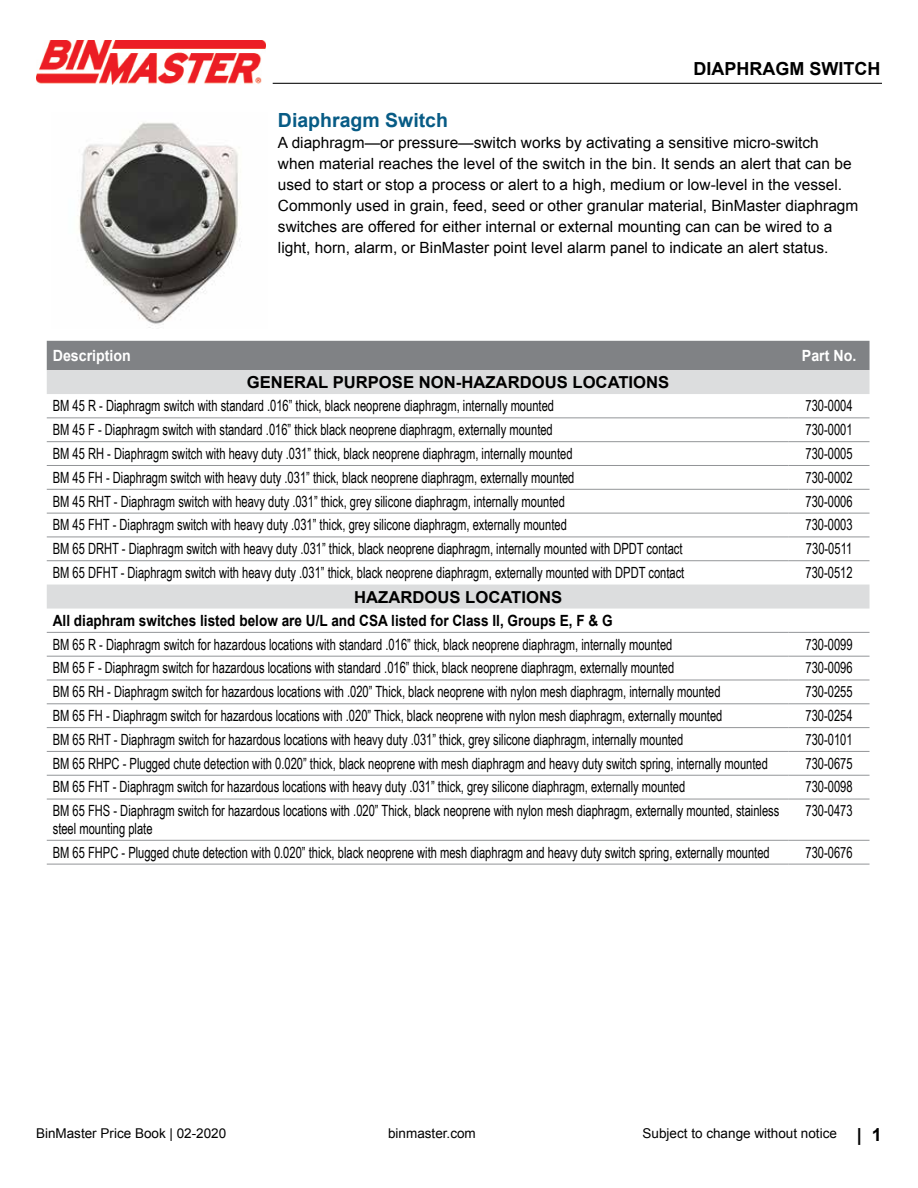
<style>
.page{position:relative;width:918px;height:1188px;background:#fff}
.page>*{position:absolute;margin:0;border:0;box-sizing:border-box;transform-origin:0 0}
.t1{font:700 19.5px "Arial";color:#075b85}
.t2{font:700 18px "Arial";color:#000}
.t3{font:700 16.5px "Arial";color:#000}
.t4{font:15.45px/18px "Arial Narrow";color:#000;scale:.88 1}
.t5{font:15.45px/21px "Arial";color:#000}
.t6{font:700 15.45px "Arial";color:#000;scale:.88 1}
.t7{font:700 15.45px "Arial";color:#fff;scale:.92 1}
.t8{font:13.5px "Arial";color:#000}
.s1{font-weight:700;font-size:18px}
</style>
<div class="page">
<img style="left:36px;top:40px;width:230px;height:45px">
<hr style="left:273px;top:83px;width:609px;height:1px;background:#000">
<img style="left:79px;top:122px;width:163px;height:206px">
<div style="left:47px;top:341px;width:823px;height:29px;background:#808285"></div>
<svg style="left:47px;top:370px;width:823px;height:239px"></svg>
<hr style="left:47px;top:864px;width:742px;height:1px;background:#939598">
<hr style="left:789px;top:864px;width:81px;height:1px;background:#939598">
<hr style="left:47px;top:417px;width:742px;height:1px;background:#939598">
<hr style="left:789px;top:417px;width:81px;height:1px;background:#939598">
<hr style="left:47px;top:441px;width:742px;height:1px;background:#939598">
<hr style="left:789px;top:441px;width:81px;height:1px;background:#939598">
<hr style="left:47px;top:465px;width:742px;height:1px;background:#939598">
<hr style="left:789px;top:465px;width:81px;height:1px;background:#939598">
<hr style="left:47px;top:489px;width:742px;height:1px;background:#939598">
<hr style="left:789px;top:489px;width:81px;height:1px;background:#939598">
<hr style="left:47px;top:513px;width:742px;height:1px;background:#939598">
<hr style="left:789px;top:513px;width:81px;height:1px;background:#939598">
<hr style="left:47px;top:537px;width:742px;height:1px;background:#939598">
<hr style="left:789px;top:537px;width:81px;height:1px;background:#939598">
<hr style="left:47px;top:560px;width:742px;height:1px;background:#939598">
<hr style="left:789px;top:560px;width:81px;height:1px;background:#939598">
<hr style="left:47px;top:632px;width:742px;height:1px;background:#939598">
<hr style="left:789px;top:632px;width:81px;height:1px;background:#939598">
<hr style="left:47px;top:656px;width:742px;height:1px;background:#939598">
<hr style="left:789px;top:656px;width:81px;height:1px;background:#939598">
<hr style="left:47px;top:680px;width:742px;height:1px;background:#939598">
<hr style="left:789px;top:680px;width:81px;height:1px;background:#939598">
<hr style="left:47px;top:703px;width:742px;height:1px;background:#939598">
<hr style="left:789px;top:703px;width:81px;height:1px;background:#939598">
<hr style="left:47px;top:727px;width:742px;height:1px;background:#939598">
<hr style="left:789px;top:727px;width:81px;height:1px;background:#939598">
<hr style="left:47px;top:751px;width:742px;height:1px;background:#939598">
<hr style="left:789px;top:751px;width:81px;height:1px;background:#939598">
<hr style="left:47px;top:775px;width:742px;height:1px;background:#939598">
<hr style="left:789px;top:775px;width:81px;height:1px;background:#939598">
<hr style="left:47px;top:799px;width:742px;height:1px;background:#939598">
<hr style="left:789px;top:799px;width:81px;height:1px;background:#939598">
<hr style="left:47px;top:840px;width:742px;height:1px;background:#939598">
<hr style="left:789px;top:840px;width:81px;height:1px;background:#939598">
<p class="t2" style="left:694px;top:56px;width:188px">DIAPHRAGM SWITCH</p>
<p class="t1" style="left:278px;top:107px;width:172px">Diaphragm Switch</p>
<p class="t5" style="left:278px;top:132px;width:582px">A diaphragm—or pressure—switch works by activating a sensitive micro-switch when material reaches the level of the switch in the bin. It sends an alert that can be used to start or stop a process or alert to a high, medium or low-level in the vessel.<br>Commonly used in grain, feed, seed or other granular material, BinMaster diaphragm switches are offered for either internal or external mounting can can be wired to a light, horn, alarm, or BinMaster point level alarm panel to indicate an alert status.</p>
<p class="t7" style="left:53px;top:345px;width:86px">Description</p>
<p class="t7" style="left:802px;top:345px;width:61px">Part No.</p>
<p class="t3" style="left:247px;top:371px;width:424px">GENERAL PURPOSE NON-HAZARDOUS LOCATIONS</p>
<p class="t4" style="left:53px;top:396px;width:571px">BM 45 R - Diaphragm switch with standard .016” thick, black neoprene diaphragm, internally mounted</p>
<p class="t4" style="left:806px;top:396px;width:55px">730-0004</p>
<p class="t4" style="left:53px;top:420px;width:570px">BM 45 F - Diaphragm switch with standard .016” thick black neoprene diaphragm, externally mounted</p>
<p class="t4" style="left:806px;top:420px;width:55px">730-0001</p>
<p class="t4" style="left:53px;top:444px;width:592px">BM 45 RH - Diaphragm switch with heavy duty .031” thick, black neoprene diaphragm, internally mounted</p>
<p class="t4" style="left:806px;top:444px;width:55px">730-0005</p>
<p class="t4" style="left:53px;top:468px;width:594px">BM 45 FH - Diaphragm switch with heavy duty .031” thick, black neoprene diaphragm, externally mounted</p>
<p class="t4" style="left:806px;top:468px;width:55px">730-0002</p>
<p class="t4" style="left:53px;top:492px;width:584px">BM 45 RHT - Diaphragm switch with heavy duty .031” thick, grey silicone diaphragm, internally mounted</p>
<p class="t4" style="left:806px;top:492px;width:55px">730-0006</p>
<p class="t4" style="left:53px;top:515px;width:586px">BM 45 FHT - Diaphragm switch with heavy duty .031” thick, grey silicone diaphragm, externally mounted</p>
<p class="t4" style="left:806px;top:515px;width:55px">730-0003</p>
<p class="t4" style="left:53px;top:539px;width:717px">BM 65 DRHT - Diaphragm switch with heavy duty .031” thick, black neoprene diaphragm, internally mounted with DPDT contact</p>
<p class="t4" style="left:806px;top:539px;width:54px">730-0511</p>
<p class="t4" style="left:53px;top:563px;width:719px">BM 65 DFHT - Diaphragm switch with heavy duty .031” thick, black neoprene diaphragm, externally mounted with DPDT contact</p>
<p class="t4" style="left:806px;top:563px;width:55px">730-0512</p>
<p class="t3" style="left:354px;top:586px;width:209px">HAZARDOUS LOCATIONS</p>
<p class="t6" style="left:53px;top:610px;width:638px">All diaphram switches listed below are U/L and CSA listed for Class II, Groups E, F &amp; G</p>
<p class="t4" style="left:53px;top:635px;width:706px">BM 65 R - Diaphragm switch for hazardous locations with standard .016” thick, black neoprene diaphragm, internally mounted</p>
<p class="t4" style="left:806px;top:635px;width:55px">730-0099</p>
<p class="t4" style="left:53px;top:658px;width:708px">BM 65 F - Diaphragm switch for hazardous locations with standard .016” thick, black neoprene diaphragm, externally mounted</p>
<p class="t4" style="left:806px;top:658px;width:55px">730-0096</p>
<p class="t4" style="left:53px;top:682px;width:760px">BM 65 RH - Diaphragm switch for hazardous locations with .020” Thick, black neoprene with nylon mesh diaphragm, internally mounted</p>
<p class="t4" style="left:806px;top:682px;width:55px">730-0255</p>
<p class="t4" style="left:53px;top:706px;width:762px">BM 65 FH - Diaphragm switch for hazardous locations with .020” Thick, black neoprene with nylon mesh diaphragm, externally mounted</p>
<p class="t4" style="left:806px;top:706px;width:55px">730-0254</p>
<p class="t4" style="left:53px;top:730px;width:718px">BM 65 RHT - Diaphragm switch for hazardous locations with heavy duty .031” thick, grey silicone diaphragm, internally mounted</p>
<p class="t4" style="left:806px;top:730px;width:55px">730-0101</p>
<p class="t4" style="left:53px;top:754px;width:814px">BM 65 RHPC - Plugged chute detection with 0.020” thick, black neoprene with mesh diaphragm and heavy duty switch spring, internally mounted</p>
<p class="t4" style="left:806px;top:754px;width:55px">730-0675</p>
<p class="t4" style="left:53px;top:777px;width:720px">BM 65 FHT - Diaphragm switch for hazardous locations with heavy duty .031” thick, grey silicone diaphragm, externally mounted</p>
<p class="t4" style="left:806px;top:777px;width:55px">730-0098</p>
<p class="t4" style="left:53px;top:801px;width:827px">BM 65 FHS - Diaphragm switch for hazardous locations with .020” Thick, black neoprene with nylon mesh diaphragm, externally mounted, stainless steel mounting plate</p>
<p class="t4" style="left:806px;top:801px;width:55px">730-0473</p>
<p class="t4" style="left:53px;top:843px;width:816px">BM 65 FHPC - Plugged chute detection with 0.020” thick, black neoprene with mesh diaphragm and heavy duty switch spring, externally mounted</p>
<p class="t4" style="left:806px;top:843px;width:55px">730-0676</p>
<p class="t8" style="left:36px;top:1124px;width:192px">BinMaster Price Book | 02-2020</p>
<p class="t8" style="left:388px;top:1124px;width:89px">binmaster.com</p>
<p class="t8" style="left:643px;top:1124px;width:241px">Subject to change without notice <span class="s1">| 1</span></p>
</div>
